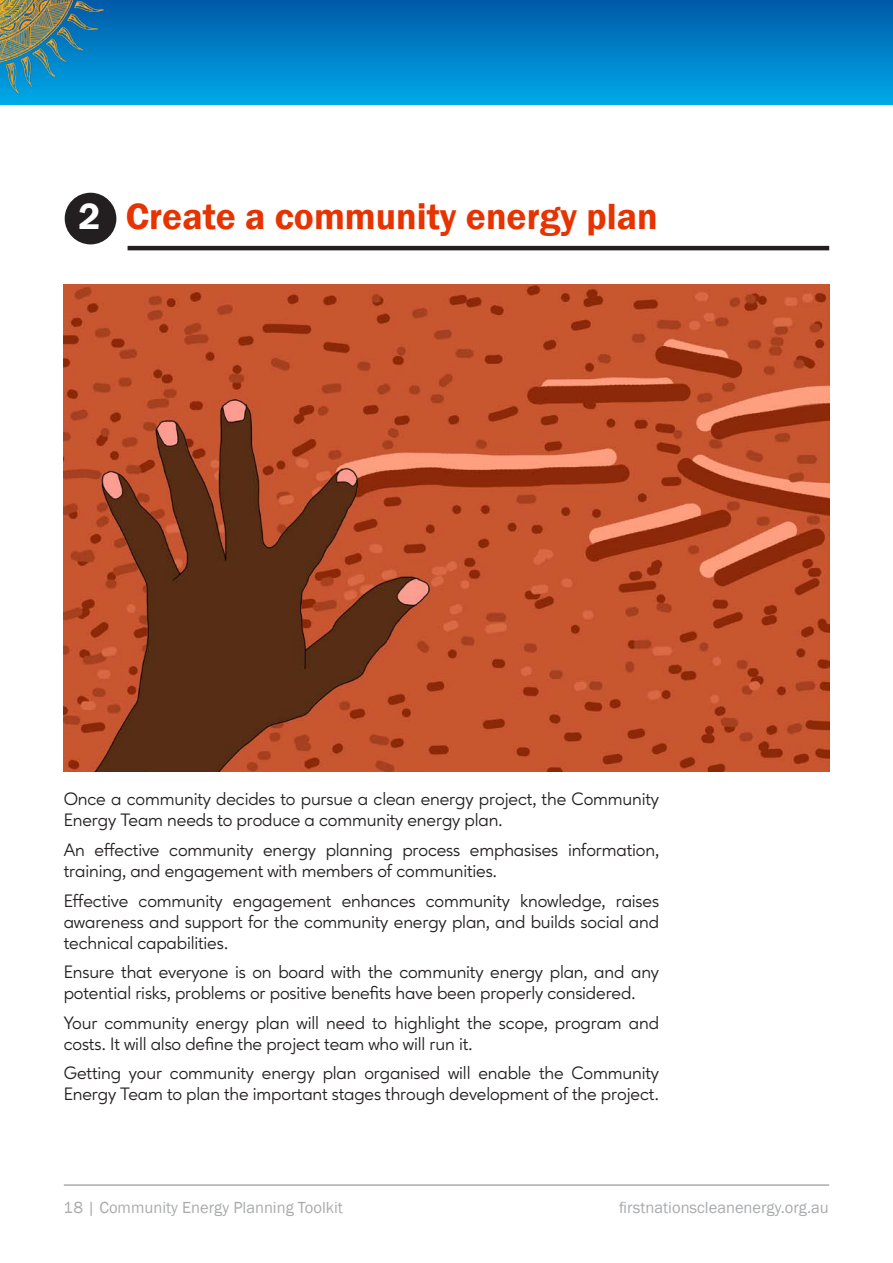
<style>
.page{position:relative;width:893px;height:1263px;background:#fff}
.page>*{position:absolute;margin:0;border:0;box-sizing:border-box;transform-origin:0 0}
.headings{font:600 37.5px "Franklin Gothic";color:#e63300}
.t1{font:600 37.5px "Franklin Gothic";color:#fff}
.body{font:18px/21px "Ageo Variable";letter-spacing:-.01em;color:#231f20}
.t2{font:16.5px "Franklin Gothic";color:#939598}
</style>
<div class="page">
<hr style="left:64px;top:1184px;width:765px;height:2px;background:#939598">
<div style="left:0;top:0;width:893px;height:104px;background:linear-gradient(to bottom,#0159a8,#00a8e7)"></div>
<img style="left:0;top:0;width:112px;height:103px">
<hr style="left:128px;top:246px;width:701px;height:4px;background:#231f20">
<div style="left:65px;top:193px;width:51px;height:51px;background:#231f20;border-radius:50%"></div>
<img style="left:64px;top:285px;width:765px;height:487px">
<p class="t1" style="left:79px;top:193px;width:23px">2</p>
<p class="headings" style="left:126px;top:193px;width:533px">Create a community energy plan</p>
<p class="body" style="left:64px;top:789px;width:597px">Once a community decides to pursue a clean energy project, the Community<br>Energy Team needs to produce a community energy plan.</p>
<p class="body" style="left:64px;top:839px;width:597px">An effective community energy planning process emphasises information, training, and engagement with members of communities.</p>
<p class="body" style="left:64px;top:890px;width:597px;text-align:justify">Effective community engagement enhances community knowledge, raises awareness and support for the community energy plan, and builds social and technical capabilities.</p>
<p class="body" style="left:64px;top:961px;width:597px">Ensure that everyone is on board with the community energy plan, and any potential risks, problems or positive benefits have been properly considered.</p>
<p class="body" style="left:64px;top:1012px;width:597px">Your community energy plan will need to highlight the scope, program and costs. It will also define the project team who will run it.</p>
<p class="body" style="left:64px;top:1062px;width:597px">Getting your community energy plan organised will enable the Community<br>Energy Team to plan the important stages through development of the project.</p>
<p class="t2" style="left:64px;top:1197px;width:281px">18 | Community Energy Planning Toolkit</p>
<p class="t2" style="left:619px;top:1197px;width:211px">firstnationscleanenergy.org.au</p>
</div>
